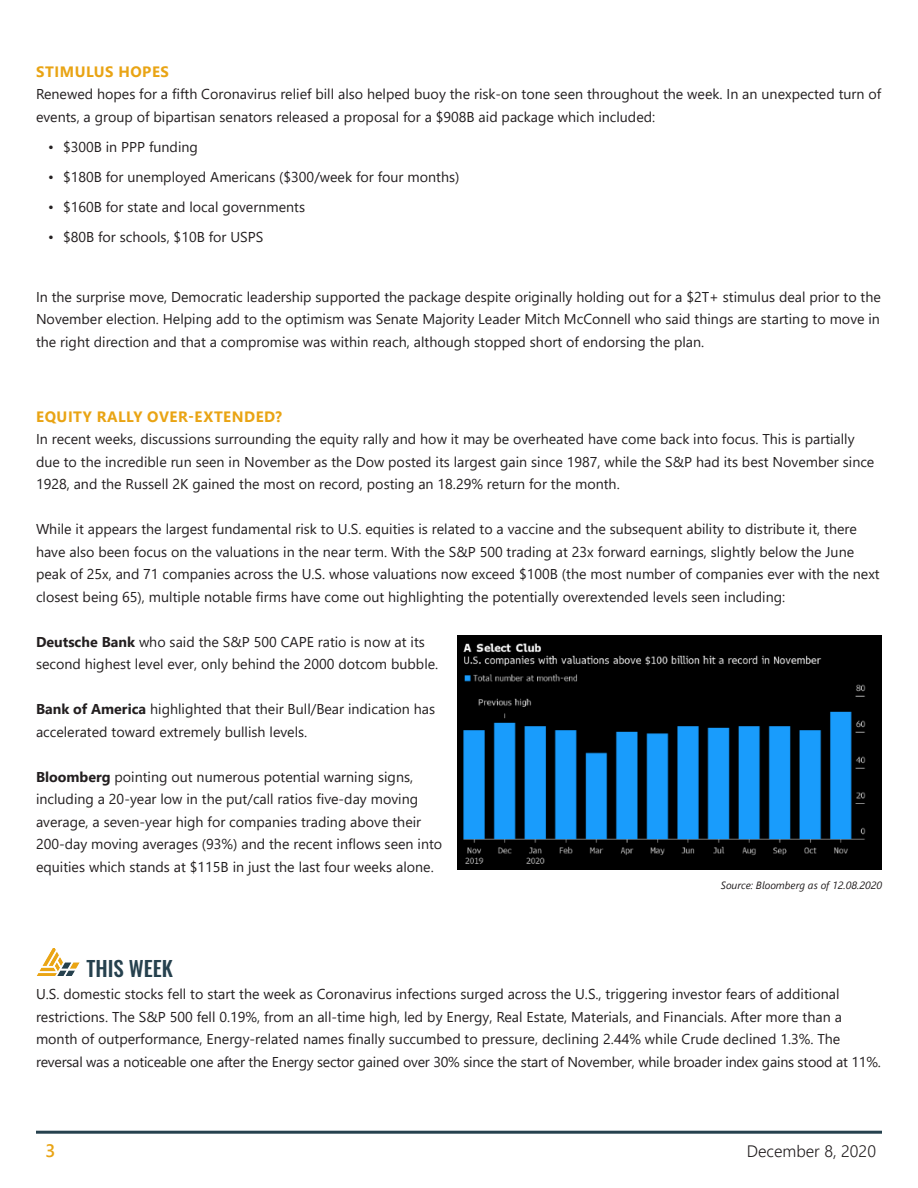
<style>
.page{position:relative;width:918px;height:1188px;background:#fff}
.page>*{position:absolute;margin:0;border:0;box-sizing:border-box;transform-origin:0 0}
.t1{font:500 21px "Oswald";color:#26414e}
.t2{font:600 18px "Segoe UI";color:#e9a414}
.t3{font:300 16.5px "Segoe UI";color:#231f20}
.t4{font:700 15px "Segoe UI";letter-spacing:.035em;color:#e9a414}
.t5{font:14.25px/22.5px "Segoe UI";color:#231f20}
.Up{font:italic 10.5px "Segoe UI";color:#231f20}
.s1{font-weight:700}
</style>
<div class="page">
<hr style="left:36px;top:1131px;width:846px;height:3px;background:#26414e">
<img style="left:37px;top:948px;width:42px;height:28px">
<img style="left:458px;top:635px;width:424px;height:234px">
<p class="t4" style="left:36px;top:57px;width:134px">STIMULUS HOPES</p>
<p class="t5" style="left:36px;top:82px;width:847px">Renewed hopes for a fifth Coronavirus relief bill also helped buoy the risk-on tone seen throughout the week. In an unexpected turn of events, a group of bipartisan senators released a proposal for a $908B aid package which included:</p>
<p class="t5" style="left:48px;top:134px;width:151px">• $300B in PPP funding</p>
<p class="t5" style="left:48px;top:164px;width:413px">• $180B for unemployed Americans ($300/week for four months)</p>
<p class="t5" style="left:48px;top:194px;width:259px">• $160B for state and local governments</p>
<p class="t5" style="left:48px;top:224px;width:217px">• $80B for schools, $10B for USPS</p>
<p class="t5" style="left:36px;top:284px;width:846px;text-align:justify">In the surprise move, Democratic leadership supported the package despite originally holding out for a $2T+ stimulus deal prior to the November election. Helping add to the optimism was Senate Majority Leader Mitch McConnell who said things are starting to move in the right direction and that a compromise was within reach, although stopped short of endorsing the plan.</p>
<p class="t4" style="left:36px;top:402px;width:247px">EQUITY RALLY OVER-EXTENDED?</p>
<p class="t5" style="left:36px;top:427px;width:840px">In recent weeks, discussions surrounding the equity rally and how it may be overheated have come back into focus. This is partially due to the incredible run seen in November as the Dow posted its largest gain since 1987, while the S&amp;P had its best November since<br>1928, and the Russell 2K gained the most on record, posting an 18.29% return for the month.</p>
<p class="t5" style="left:36px;top:517px;width:845px">While it appears the largest fundamental risk to U.S. equities is related to a vaccine and the subsequent ability to distribute it, there have also been focus on the valuations in the near term. With the S&amp;P 500 trading at 23x forward earnings, slightly below the June peak of 25x, and 71 companies across the U.S. whose valuations now exceed $100B (the most number of companies ever with the next closest being 65), multiple notable firms have come out highlighting the potentially overextended levels seen including:</p>
<p class="t5" style="left:36px;top:629px;width:404px"><span class="s1">Deutsche Bank</span> who said the S&amp;P 500 CAPE ratio is now at its second highest level ever, only behind the 2000 dotcom bubble.</p>
<p class="t5" style="left:36px;top:697px;width:401px"><span class="s1">Bank of America</span> highlighted that their Bull/Bear indication has accelerated toward extremely bullish levels.</p>
<p class="t5" style="left:36px;top:764px;width:408px"><span class="s1">Bloomberg</span> pointing out numerous potential warning signs, including a 20-year low in the put/call ratios five-day moving average, a seven-year high for companies trading above their 200-day moving averages (93%) and the recent inflows seen into equities which stands at $115B in just the last four weeks alone.</p>
<p class="Up" style="left:721px;top:875px;width:163px">Source: Bloomberg as of 12.08.2020</p>
<p class="t1" style="left:86px;top:957px;width:88px">THIS WEEK</p>
<p class="t5" style="left:36px;top:982px;width:846px">U.S. domestic stocks fell to start the week as Coronavirus infections surged across the U.S., triggering investor fears of additional restrictions. The S&amp;P 500 fell 0.19%, from an all-time high, led by Energy, Real Estate, Materials, and Financials. After more than a month of outperformance, Energy-related names finally succumbed to pressure, declining 2.44% while Crude declined 1.3%. The reversal was a noticeable one after the Energy sector gained over 30% since the start of November, while broader index gains stood at 11%.</p>
<p class="t2" style="left:45px;top:1134px;width:11px">3</p>
<p class="t3" style="left:747px;top:1136px;width:131px">December 8, 2020</p>
</div>
